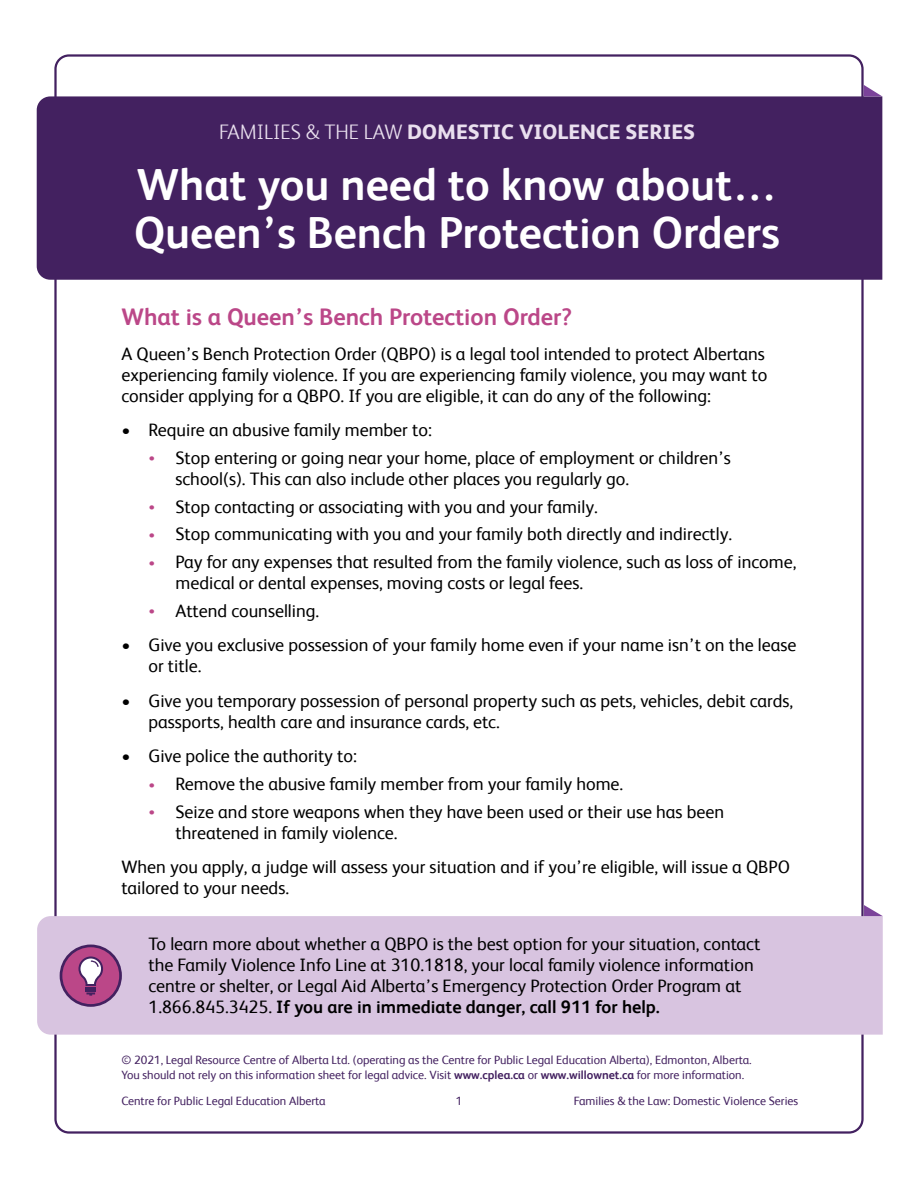
<style>
.page{position:relative;width:918px;height:1188px;background:#fff}
.page>*{position:absolute;margin:0;border:0;box-sizing:border-box;transform-origin:0 0}
.t1{font:700 45px/48px "FS Albert";color:#fff}
.t2{font:700 24px "FS Albert";color:#bb4788}
.t3{font:800 21px "FS Albert";color:#e9dfee}
.t4{font:18px/21px "FS Albert";color:#000}
.t5{font:12px/15px "FS Albert";color:#432160}
.s1{font-weight:300}
.s2{font-size:13.5px;color:#bb4788}
.s3{font-weight:700}
</style>
<div class="page">
<div style="left:37px;top:96px;width:845px;height:184px;background:#432160"></div>
<svg style="left:864px;top:85px;width:18px;height:11px"></svg>
<div style="left:37px;top:916px;width:846px;height:119px;background:#d8c4e0"></div>
<svg style="left:864px;top:905px;width:19px;height:11px"></svg>
<svg style="left:60px;top:945px;width:62px;height:62px;background:#af6b9d"></svg>
<p class="t3" style="left:219px;top:117px;width:477px"><span class="s1">FAMILIES &amp; THE LAW</span> DOMESTIC VIOLENCE SERIES</p>
<h1 class="t1" style="left:134px;top:159px;width:647px">What you need to know about…<br>Queen’s Bench Protection Orders</h1>
<h2 class="t2" style="left:122px;top:301px;width:452px">What is a Queen’s Bench Protection Order?</h2>
<p class="t4" style="left:122px;top:342px;width:647px">A Queen’s Bench Protection Order (QBPO) is a legal tool intended to protect Albertans experiencing family violence. If you are experiencing family violence, you may want to consider applying for a QBPO. If you are eligible, it can do any of the following:</p>
<p class="t4" style="left:122px;top:419px;width:312px">• Require an abusive family member to:</p>
<p class="t4" style="left:176px;top:446px;width:557px;text-indent:-27px"><span class="s2">•</span> Stop entering or going near your home, place of employment or children’s school(s). This can also include other places you regularly go.</p>
<p class="t4" style="left:148px;top:495px;width:451px"><span class="s2">•</span> Stop contacting or associating with you and your family.</p>
<p class="t4" style="left:148px;top:523px;width:585px"><span class="s2">•</span> Stop communicating with you and your family both directly and indirectly.</p>
<p class="t4" style="left:176px;top:551px;width:622px;text-indent:-27px"><span class="s2">•</span> Pay for any expenses that resulted from the family violence, such as loss of income, medical or dental expenses, moving costs or legal fees.</p>
<p class="t4" style="left:148px;top:599px;width:172px"><span class="s2">•</span> Attend counselling.</p>
<p class="t4" style="left:148px;top:634px;width:650px;text-indent:-27px">• Give you exclusive possession of your family home even if your name isn’t on the lease or title.</p>
<p class="t4" style="left:148px;top:689px;width:646px;text-indent:-27px">• Give you temporary possession of personal property such as pets, vehicles, debit cards, passports, health care and insurance cards, etc.</p>
<p class="t4" style="left:122px;top:745px;width:237px">• Give police the authority to:</p>
<p class="t4" style="left:148px;top:773px;width:476px"><span class="s2">•</span> Remove the abusive family member from your family home.</p>
<p class="t4" style="left:176px;top:800px;width:550px;text-indent:-27px"><span class="s2">•</span> Seize and store weapons when they have been used or their use has been threatened in family violence.</p>
<p class="t4" style="left:122px;top:856px;width:670px">When you apply, a judge will assess your situation and if you’re eligible, will issue a QBPO tailored to your needs.</p>
<p class="t4" style="left:148px;top:932px;width:613px">To learn more about whether a QBPO is the best option for your situation, contact the Family Violence Info Line at 310.1818, your local family violence information centre or shelter, or Legal Aid Alberta’s Emergency Protection Order Program at 1.866.845.3425. <span class="s3">If you are in immediate danger, call 911 for help.</span></p>
<p class="t5" style="left:122px;top:1052px;width:632px">© 2021, Legal Resource Centre of Alberta Ltd. (operating as the Centre for Public Legal Education Alberta), Edmonton, Alberta.<br>You should not rely on this information sheet for legal advice. Visit <span class="s3">www.cplea.ca</span> or <span class="s3">www.willownet.ca</span> for more information.</p>
<p class="t5" style="left:122px;top:1093px;width:206px">Centre for Public Legal Education Alberta</p>
<p class="t5" style="left:456px;top:1093px;width:8px">1</p>
<p class="t5" style="left:574px;top:1093px;width:226px">Families &amp; the Law: Domestic Violence Series</p>
</div>
